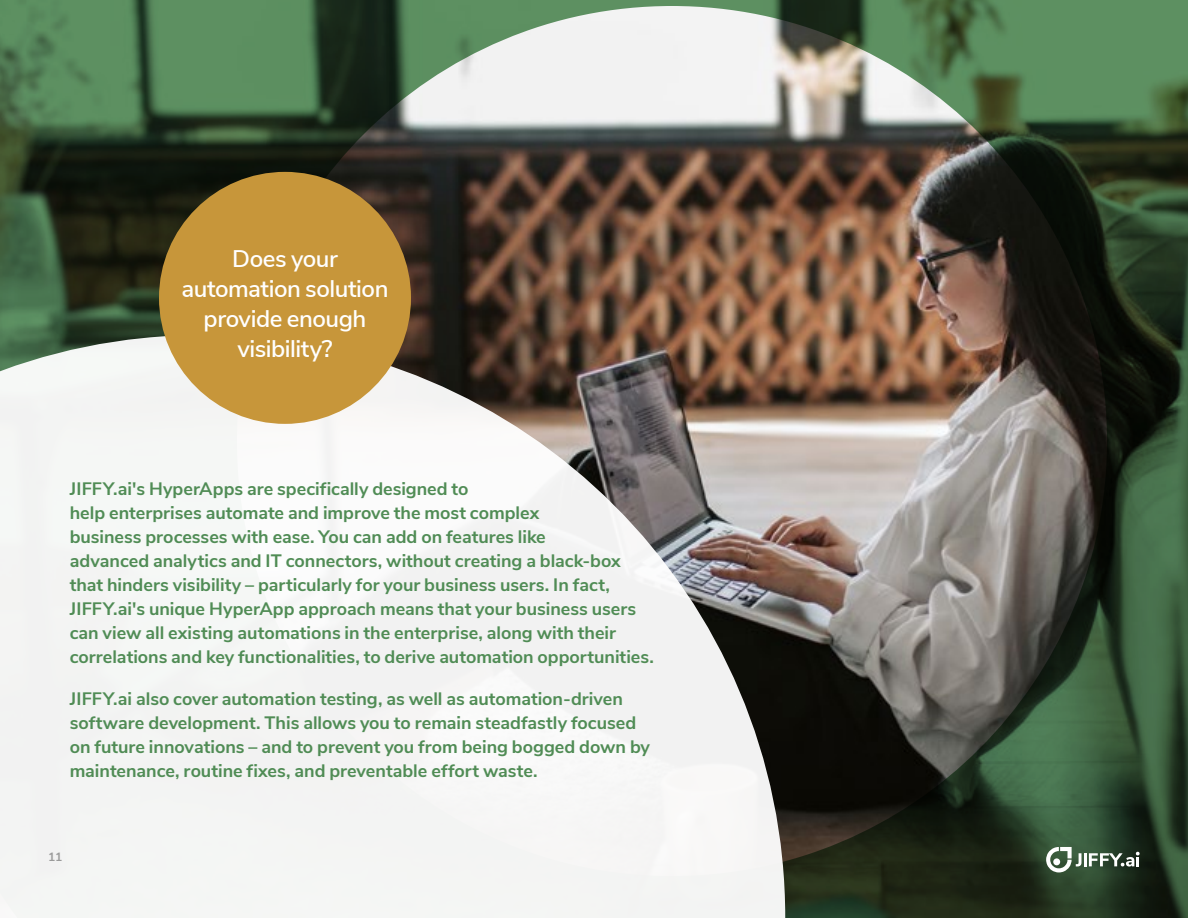
<style>
.page{position:relative;width:1188px;height:918px;background:#fff}
.page>*{position:absolute;margin:0;border:0;box-sizing:border-box;transform-origin:0 0}
.t1{font:600 24px/30px "Nunito Sans";letter-spacing:-.02em;color:#fff;text-align:center}
.t2{font:700 18px/24px "Nunito Sans";color:#508c55}
.t3{font:700 12px "Nunito Sans";color:#9a9a9a}
</style>
<div class="page">
<img style="left:0;top:0;width:1188px;height:918px">
<svg style="left:0;top:335px;width:785px;height:583px;fill:#f3f4f3"></svg>
<div style="left:159px;top:172px;width:252px;height:252px;background:#c7963a;border-radius:50%"></div>
<svg style="left:1046px;top:847px;width:107px;height:25px"></svg>
<h1 class="t1" style="left:181px;top:242px;width:209px">Does your automation solution provide enough visibility?</h1>
<p class="t2" style="left:70px;top:476px;width:586px">JIFFY.ai's HyperApps are specifically designed to<br>help enterprises automate and improve the most complex<br>business processes with ease. You can add on features like<br>advanced analytics and IT connectors, without creating a black-box that hinders visibility – particularly for your business users. In fact, JIFFY.ai's unique HyperApp approach means that your business users can view all existing automations in the enterprise, along with their correlations and key functionalities, to derive automation opportunities.</p>
<p class="t2" style="left:70px;top:686px;width:582px">JIFFY.ai also cover automation testing, as well as automation-driven software development. This allows you to remain steadfastly focused on future innovations – and to prevent you from being bogged down by maintenance, routine fixes, and preventable effort waste.</p>
<p class="t3" style="left:48px;top:848px;width:16px">11</p>
</div>
